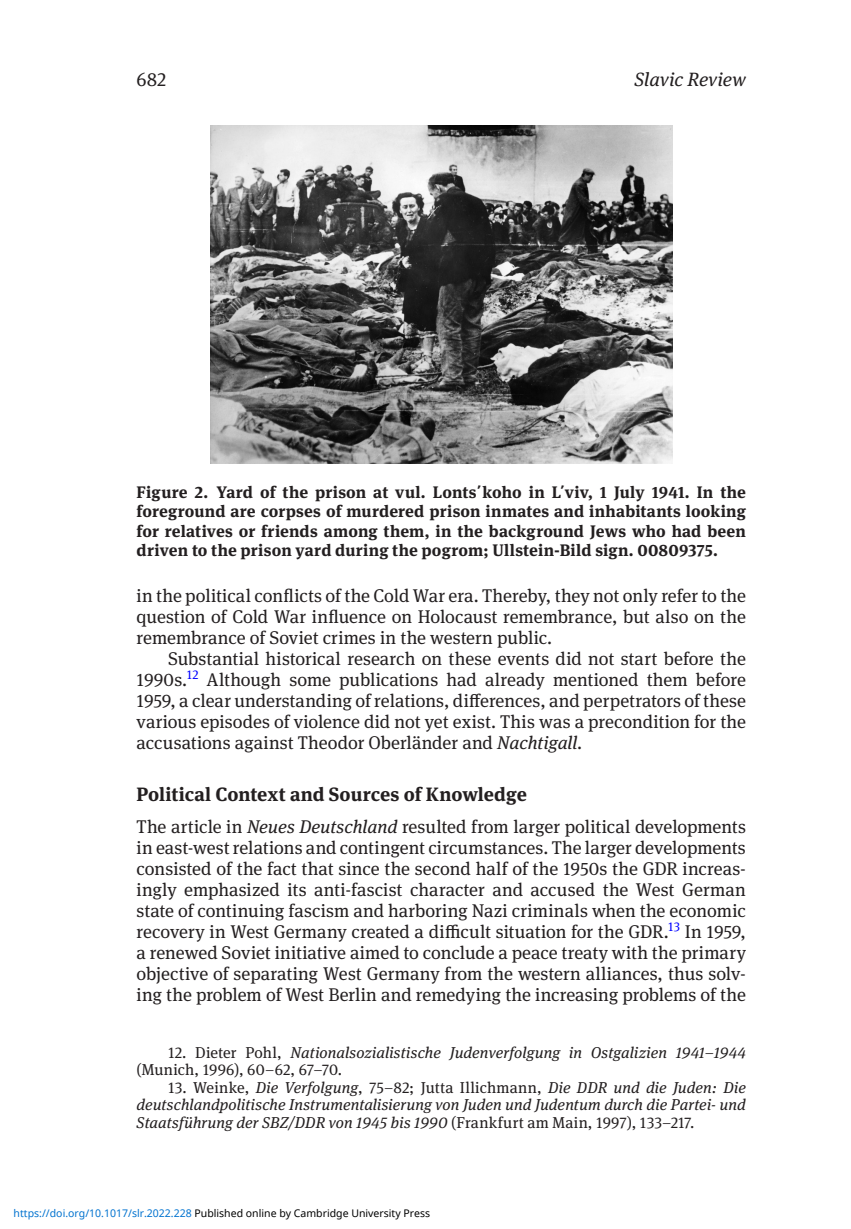
<style>
.page{position:relative;width:851px;height:1229px;background:#fff}
.page>*{position:absolute;margin:0;border:0;box-sizing:border-box;transform-origin:0 0}
.t1{font:700 19.25px "Meta Serif Pro";color:#231f20}
.t2{font:italic 19.25px "Meta Serif Pro";letter-spacing:.01em;color:#231f20}
.t3{font:19.25px "Meta Serif Pro";color:#231f20}
.t4{font:18.38px/21px "Meta Serif Pro";letter-spacing:-.005em;color:#231f20;text-align:justify}
.t5{font:700 16.62px/19.2px "Meta Serif Pro";letter-spacing:.01em;color:#231f20;text-align:justify}
.t6{font:italic 15.75px/17.5px "Meta Serif Pro";letter-spacing:.005em;color:#231f20}
.t7{font:10.5px "Noto Sans";color:#000}
.s1{font-style:italic}
.s2{font-style:normal}
.s3{color:#0172cf}
</style>
<div class="page">
<img style="left:210px;top:126px;width:462px;height:337px">
<p class="t3" style="left:136px;top:65px;width:31px">682</p>
<p class="t2" style="left:634px;top:65px;width:113px">Slavic Review</p>
<p class="t5" style="left:136px;top:481px;width:611px">Figure 2. Yard of the prison at vul. Lonts΄koho in L΄viv, 1 July 1941. In the foreground are corpses of murdered prison inmates and inhabitants looking for relatives or friends among them, in the background Jews who had been driven to the prison yard during the pogrom; Ullstein-Bild sign. 00809375.</p>
<p class="t4" style="left:136px;top:583px;width:611px">in the political conflicts of the Cold War era. Thereby, they not only refer to the question of Cold War influence on Holocaust remembrance, but also on the remembrance of Soviet crimes in the western public.</p>
<p class="t4" style="left:136px;top:646px;width:611px;text-indent:31px">Substantial historical research on these events did not start before the 1990s.<sup>12</sup> Although some publications had already mentioned them before 1959, a clear understanding of relations, differences, and perpetrators of these various episodes of violence did not yet exist. This was a precondition for the accusations against Theodor Oberländer and <span class="s1">Nachtigall</span>.</p>
<p class="t1" style="left:136px;top:779px;width:392px">Political Context and Sources of Knowledge</p>
<p class="t4" style="left:136px;top:814px;width:611px">The article in <span class="s1">Neues Deutschland</span> resulted from larger political developments in east-west relations and contingent circumstances. The larger developments consisted of the fact that since the second half of the 1950s the GDR increas&shy;ingly emphasized its anti-fascist character and accused the West German state of continuing fascism and harboring Nazi criminals when the economic recovery in West Germany created a difficult situation for the GDR.<sup>13</sup> In 1959, a renewed Soviet initiative aimed to conclude a peace treaty with the primary objective of separating West Germany from the western alliances, thus solv&shy;ing the problem of West Berlin and remedying the increasing problems of the</p>
<p class="t6" style="left:136px;top:1042px;width:611px;text-indent:32px"><span class="s2">12. Dieter Pohl,</span> Nationalsozialistische Judenverfolgung in Ostgalizien 1941–1944 <span class="s2">(Munich, 1996), 60–62, 67–70.</span></p>
<p class="t6" style="left:136px;top:1077px;width:611px;text-align:justify;text-indent:32px"><span class="s2">13. Weinke,</span> Die Verfolgung<span class="s2">, 75–82; Jutta Illichmann,</span> Die DDR und die Juden: Die deutschlandpolitische Instrumentalisierung von Juden und Judentum durch die Partei- und Staatsführung der SBZ/DDR von 1945 bis 1990 <span class="s2">(Frankfurt am Main, 1997), 133–217.</span></p>
<p class="t7" style="left:14px;top:1205px;width:418px"><span class="s3">https://doi.org/10.1017/slr.2022.228</span> Published online by Cambridge University Press</p>
</div>
